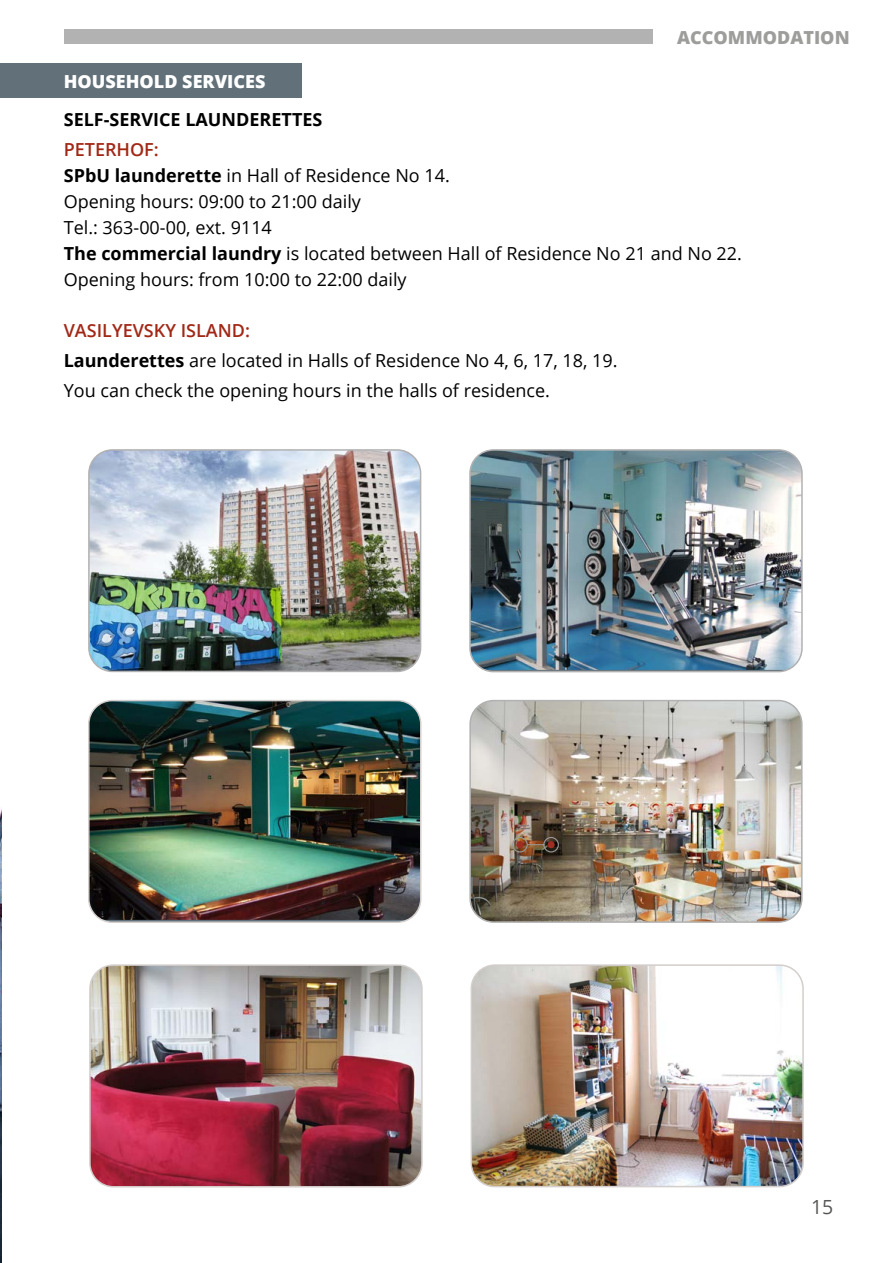
<style>
.page{position:relative;width:893px;height:1263px;background:#fff}
.page>*{position:absolute;margin:0;border:0;box-sizing:border-box;transform-origin:0 0}
.t1{font:19.5px "Open Sans";color:#575756}
.t2{font:18px/25.8px "Open Sans";color:#000}
.t3{font:700 18px "Open Sans";color:#000}
.t4{font:800 18px "Open Sans";color:#fff}
.t5{font:800 18px "Open Sans";color:#9d9d9c}
.s1{font-weight:600;color:#a22816}
.s2{font-weight:700}
</style>
<div class="page">
<div style="left:64px;top:29px;width:589px;height:15px;background:#b3b2b2"></div>
<img style="left:0;top:811px;width:1px;height:452px">
<div style="left:0;top:64px;width:302px;height:34px;background:#627179"></div>
<img style="left:91px;top:452px;width:330px;height:219px">
<div style="left:88px;top:449px;width:333px;height:223px;border:2px solid #b3b2b2;border-radius:23px"></div>
<img style="left:472px;top:703px;width:328px;height:217px">
<div style="left:469px;top:700px;width:334px;height:223px;border:2px solid #b3b2b2;border-radius:23px"></div>
<img style="left:471px;top:967px;width:330px;height:219px">
<div style="left:471px;top:964px;width:333px;height:223px;border:2px solid #d4cfcc;border-radius:23px"></div>
<img style="left:472px;top:452px;width:328px;height:218px">
<div style="left:469px;top:449px;width:334px;height:223px;border:2px solid #b3b2b2;border-radius:23px"></div>
<img style="left:91px;top:701px;width:330px;height:219px">
<div style="left:88px;top:700px;width:333px;height:223px;border:2px solid #d4cfcc;border-radius:24px"></div>
<img style="left:92px;top:967px;width:328px;height:220px">
<div style="left:89px;top:964px;width:334px;height:223px;border:2px solid #d4cfcc;border-radius:24px"></div>
<svg style="left:526px;top:836px;width:33px;height:17px"></svg>
<div style="left:547px;top:841px;width:8px;height:7px;background:#9e2e21;border-radius:50%"></div>
<div style="left:512px;top:837px;width:16px;height:15px;border:1px solid #999;border-radius:50%"></div>
<div style="left:516px;top:841px;width:8px;height:7px;background:#9e2e21;border-radius:50%"></div>
<p class="t5" style="left:677px;top:23px;width:174px">ACCOMMODATION</p>
<p class="t4" style="left:64px;top:67px;width:203px">HOUSEHOLD SERVICES</p>
<p class="t3" style="left:64px;top:107px;width:260px">SELF-SERVICE LAUNDERETTES</p>
<p class="t2" style="left:64px;top:136px;width:680px"><span class="s1">PETERHOF:<br></span><span class="s2">SPbU launderette</span> in Hall of Residence No 14.<br>Opening hours: 09:00 to 21:00 daily<br>Tel.: 363-00-00, ext. 9114<br><span class="s2">The commercial laundry</span> is located between Hall of Residence No 21 and No 22.<br>Opening hours: from 10:00 to 22:00 daily</p>
<p class="t2" style="left:64px;top:315px;width:555px;line-height:30.2px"><span class="s1">VASILYEVSKY ISLAND:<br></span><span class="s2">Launderettes</span> are located in Halls of Residence No 4, 6, 17, 18, 19.<br>You can check the opening hours in the halls of residence.</p>
<p class="t1" style="left:811px;top:1194px;width:24px">15</p>
</div>
